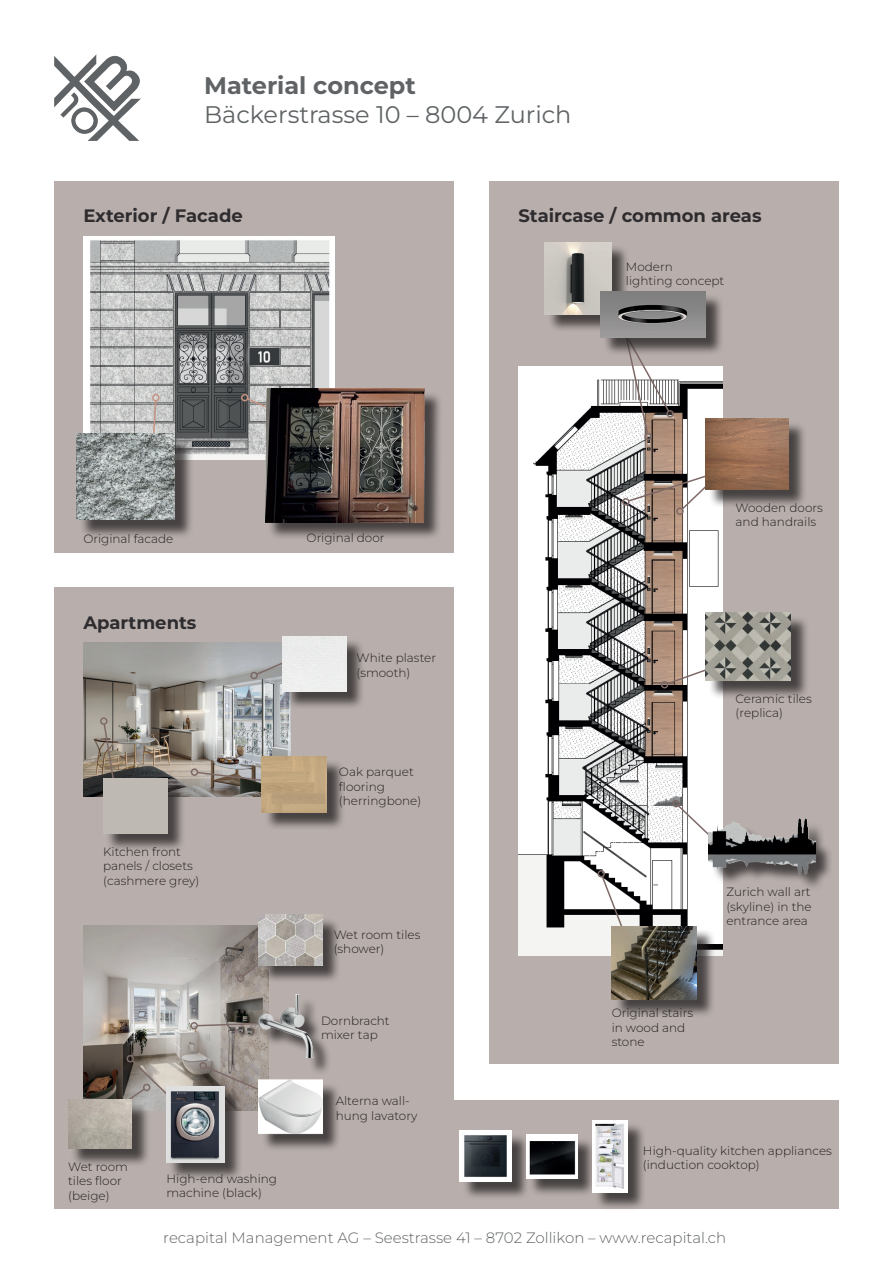
<style>
.page{position:relative;width:893px;height:1263px;background:#fff}
.page>*{position:absolute;margin:0;border:0;box-sizing:border-box;transform-origin:0 0}
.t1{font:24px "Montserrat";color:#5f6365}
.t2{font:700 24px "Montserrat";color:#5f6365}
.t3{font:700 18px "Montserrat";color:#2e2c2f}
.t4{font:300 15px "Montserrat";color:#5f6365}
.t5{font:300 12px/14.4px "Montserrat";color:#231f20}
</style>
<div class="page">
<img style="left:54px;top:54px;width:86px;height:86px">
<div style="left:54px;top:588px;width:400px;height:621px;background:#b8afac"></div>
<div style="left:199px;top:1100px;width:640px;height:109px;background:#b8afac"></div>
<div style="left:489px;top:182px;width:350px;height:882px;background:#b8afac"></div>
<div style="left:54px;top:182px;width:400px;height:371px;background:#b8afac"></div>
<img style="left:83px;top:237px;width:251px;height:222px">
<svg style="left:246px;top:397px;width:19px;height:19px"></svg>
<div style="left:241px;top:394px;width:7px;height:7px;border:2px solid #c49382;border-radius:50%"></div>
<div style="left:268px;top:391px;width:176px;height:150px;background:#231f20;opacity:.75"></div>
<img style="left:265px;top:389px;width:160px;height:133px">
<svg style="left:151px;top:399px;width:6px;height:34px"></svg>
<div style="left:152px;top:394px;width:8px;height:7px;border:2px solid #c49382;border-radius:50%"></div>
<div style="left:79px;top:436px;width:115px;height:103px;background:#231f20;opacity:.75"></div>
<img style="left:77px;top:433px;width:98px;height:87px">
<img style="left:518px;top:366px;width:205px;height:589px">
<div style="left:622px;top:498px;width:8px;height:8px;border:2px solid #7d6966;border-radius:50%"></div>
<svg style="left:627px;top:468px;width:96px;height:43px;background:#aa9f98"></svg>
<div style="left:676px;top:507px;width:8px;height:8px;border:2px solid #7d6966;border-radius:50%"></div>
<div style="left:708px;top:421px;width:99px;height:87px;background:#231f20;opacity:.75"></div>
<img style="left:706px;top:419px;width:82px;height:70px">
<svg style="left:665px;top:661px;width:43px;height:25px"></svg>
<div style="left:661px;top:681px;width:7px;height:7px;border:2px solid #7d6966;border-radius:50%"></div>
<svg style="left:600px;top:875px;width:29px;height:67px;background:#c5c5c4"></svg>
<div style="left:597px;top:870px;width:8px;height:7px;border:2px solid #7d6966;border-radius:50%"></div>
<div style="left:614px;top:928px;width:101px;height:90px;background:#231f20;opacity:.75"></div>
<img style="left:612px;top:926px;width:85px;height:73px">
<div style="left:644px;top:433px;width:8px;height:7px;border:2px solid #7d6966;border-radius:50%"></div>
<svg style="left:622px;top:356px;width:49px;height:79px;background:#bbb5b3"></svg>
<div style="left:666px;top:410px;width:8px;height:8px;border:2px solid #7d6966;border-radius:50%"></div>
<div style="left:547px;top:245px;width:177px;height:111px;background:#231f20;opacity:.75"></div>
<img style="left:545px;top:242px;width:66px;height:72px">
<img style="left:600px;top:291px;width:105px;height:47px">
<svg style="left:676px;top:803px;width:33px;height:51px;background:#e0dfdf"></svg>
<div style="left:672px;top:800px;width:8px;height:7px;border:2px solid #7d6966;border-radius:50%"></div>
<div style="left:711px;top:821px;width:123px;height:71px;background:#231f20;opacity:.75"></div>
<img style="left:709px;top:799px;width:106px;height:82px">
<div style="left:708px;top:615px;width:102px;height:84px;background:#231f20;opacity:.75"></div>
<img style="left:706px;top:613px;width:85px;height:67px">
<img style="left:83px;top:642px;width:208px;height:154px">
<svg style="left:196px;top:771px;width:65px;height:12px"></svg>
<div style="left:191px;top:768px;width:7px;height:8px;border:2px solid #7d6966;border-radius:50%"></div>
<div style="left:264px;top:759px;width:82px;height:72px;background:#231f20;opacity:.75"></div>
<img style="left:261px;top:757px;width:66px;height:55px">
<svg style="left:103px;top:722px;width:14px;height:56px"></svg>
<div style="left:100px;top:717px;width:8px;height:8px;border:2px solid #7d6966;border-radius:50%"></div>
<svg style="left:255px;top:654px;width:28px;height:22px"></svg>
<div style="left:250px;top:672px;width:8px;height:7px;border:2px solid #7d6966;border-radius:50%"></div>
<div style="left:105px;top:780px;width:81px;height:72px;background:#231f20;opacity:.75"></div>
<div style="left:103px;top:778px;width:64px;height:55px;background:#bfb9b4"></div>
<div style="left:285px;top:638px;width:80px;height:72px;background:#231f20;opacity:.75"></div>
<div style="left:283px;top:636px;width:63px;height:55px;background:#ecedec"></div>
<img style="left:83px;top:925px;width:185px;height:185px">
<svg style="left:241px;top:940px;width:20px;height:38px"></svg>
<div style="left:237px;top:974px;width:7px;height:8px;border:2px solid #7d6966;border-radius:50%"></div>
<svg style="left:204px;top:1065px;width:57px;height:36px"></svg>
<div style="left:199px;top:1062px;width:8px;height:7px;border:2px solid #7d6966;border-radius:50%"></div>
<div style="left:126px;top:1055px;width:8px;height:7px;border:2px solid #7d6966;border-radius:50%"></div>
<svg style="left:112px;top:1059px;width:69px;height:51px"></svg>
<div style="left:143px;top:1084px;width:7px;height:7px;border:2px solid #7d6966;border-radius:50%"></div>
<svg style="left:196px;top:1022px;width:58px;height:5px"></svg>
<div style="left:190px;top:1022px;width:8px;height:7px;border:2px solid #7d6966;border-radius:50%"></div>
<div style="left:70px;top:1102px;width:81px;height:65px;background:#231f20;opacity:.75"></div>
<img style="left:68px;top:1099px;width:64px;height:50px">
<div style="left:261px;top:917px;width:81px;height:67px;background:#231f20;opacity:.75"></div>
<img style="left:259px;top:915px;width:64px;height:50px">
<div style="left:261px;top:997px;width:71px;height:79px;background:#231f20;opacity:.75"></div>
<img style="left:254px;top:994px;width:64px;height:64px">
<div style="left:261px;top:1082px;width:81px;height:70px;background:#231f20;opacity:.75"></div>
<img style="left:259px;top:1074px;width:64px;height:64px">
<div style="left:169px;top:1088px;width:74px;height:93px;background:#231f20;opacity:.75"></div>
<img style="left:166px;top:1086px;width:58px;height:76px">
<div style="left:462px;top:1133px;width:68px;height:67px;background:#231f20;opacity:.75"></div>
<img style="left:460px;top:1131px;width:51px;height:51px">
<div style="left:528px;top:1137px;width:68px;height:60px;background:#231f20;opacity:.75"></div>
<img style="left:526px;top:1134px;width:52px;height:44px">
<div style="left:595px;top:1122px;width:51px;height:89px;background:#231f20;opacity:.75"></div>
<img style="left:592px;top:1120px;width:35px;height:72px">
<h1 class="t2" style="left:204px;top:70px;width:213px">Material concept</h1>
<h1 class="t1" style="left:204px;top:99px;width:369px">Bäckerstrasse 10 – 8004 Zurich</h1>
<h2 class="t3" style="left:83px;top:204px;width:161px">Exterior / Facade</h2>
<h2 class="t3" style="left:518px;top:204px;width:245px">Staircase / common areas</h2>
<p class="t5" style="left:83px;top:531px;width:92px">Original facade</p>
<p class="t5" style="left:307px;top:530px;width:79px">Original door</p>
<h2 class="t3" style="left:83px;top:610px;width:115px">Apartments</h2>
<p class="t5" style="left:103px;top:844px;width:98px">Kitchen front panels / closets (cashmere grey)</p>
<p class="t5" style="left:68px;top:1159px;width:61px">Wet room tiles floor (beige)</p>
<p class="t5" style="left:166px;top:1171px;width:112px">High-end washing machine (black)</p>
<p class="t5" style="left:356px;top:651px;width:81px">White plaster (smooth)</p>
<p class="t5" style="left:339px;top:764px;width:84px">Oak parquet flooring (herringbone)</p>
<p class="t5" style="left:334px;top:927px;width:88px">Wet room tiles (shower)</p>
<p class="t5" style="left:321px;top:1013px;width:70px">Dornbracht mixer tap</p>
<p class="t5" style="left:336px;top:1093px;width:83px">Alterna wall&shy;hung lavatory</p>
<p class="t5" style="left:626px;top:259px;width:100px">Modern<br>lighting concept</p>
<p class="t5" style="left:736px;top:500px;width:89px">Wooden doors and handrails</p>
<p class="t5" style="left:736px;top:691px;width:78px">Ceramic tiles (replica)</p>
<p class="t5" style="left:612px;top:1005px;width:83px">Original stairs in wood and stone</p>
<p class="t5" style="left:726px;top:884px;width:87px;text-align:justify">Zurich wall art (skyline) in the entrance area</p>
<p class="t5" style="left:643px;top:1143px;width:190px">High-quality kitchen appliances (induction cooktop)</p>
<p class="t4" style="left:163px;top:1228px;width:564px">recapital Management AG – Seestrasse 41 – 8702 Zollikon – www.recapital.ch</p>
</div>
